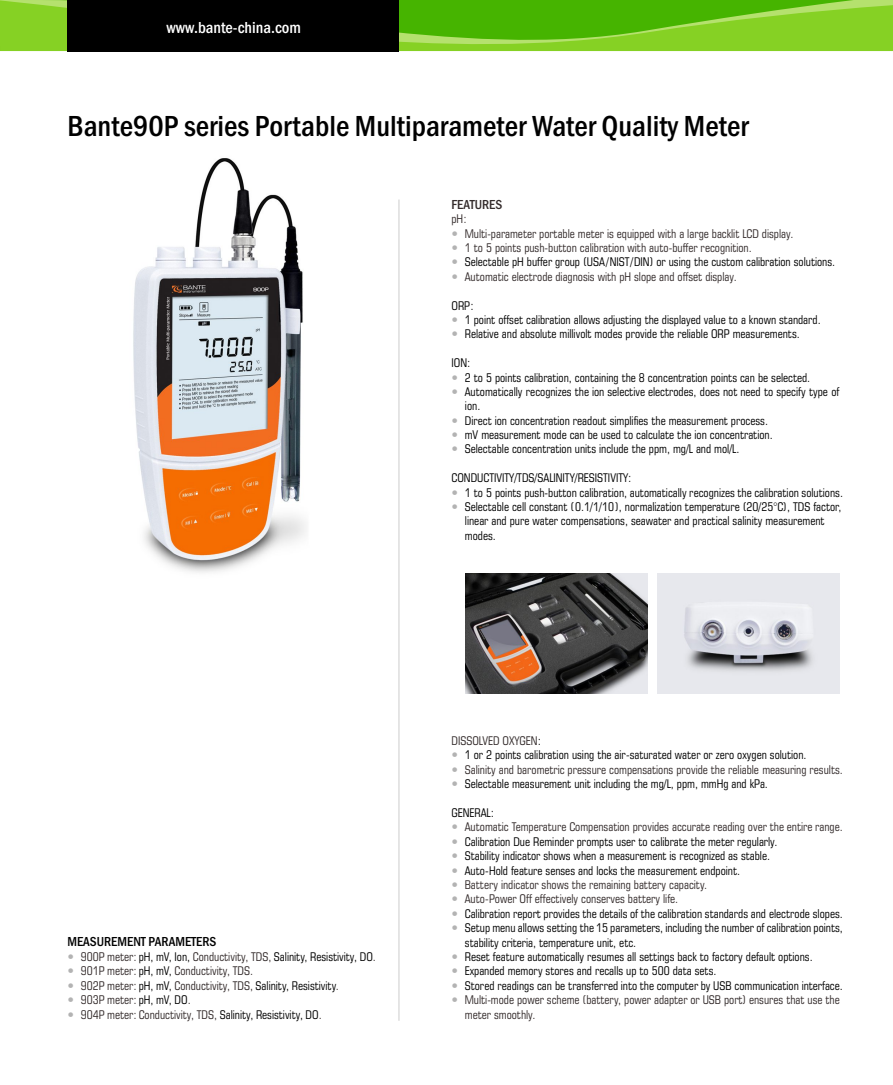
<style>
.page{position:relative;width:893px;height:1085px;background:#fff}
.page>*{position:absolute;margin:0;border:0;box-sizing:border-box;transform-origin:0 0}
.t1{font:500 condensed 30px "Franklin Gothic";color:#000}
.t2{font:500 condensed 16.5px "Franklin Gothic";color:#fff}
.t3{font:500 condensed 13.5px "Franklin Gothic";color:#000}
.t4{font:500 condensed 13.5px "Franklin Gothic";color:#332b2b}
.t5{font:condensed 12px/14.4px "Square 721 BT";color:#000}
.t6{font:condensed 12px/14.4px "Square 721 BT";color:#332b2b}
.s1{color:#000}
</style>
<div class="page">
<img style="left:133px;top:158px;width:173px;height:415px">
<hr style="left:399px;top:199px;width:1px;height:821px;background:#ccc">
<img style="left:466px;top:574px;width:182px;height:119px">
<img style="left:657px;top:574px;width:182px;height:119px">
<svg style="left:0;top:0;width:893px;height:52px;background:#70c41f"></svg>
<div style="left:68px;top:0;width:331px;height:51px;background:#000"></div>
<h2 class="t2" style="left:167px;top:22px;width:136px">www.bante-china.com</h2>
<h1 class="t1" style="left:67px;top:115px;width:683px">Bante90P series Portable Multiparameter Water Quality Meter</h1>
<p class="t4" style="left:451px;top:199px;width:52px">FEATURES</p>
<p class="t6" style="left:465px;top:213px;width:330px;text-indent:-13px">pH:<br>Multi-parameter portable meter is equipped with a large backlit LCD display.<br>1 to 5 points push-button calibration with auto-buffer recognition.</p>
<p class="t6" style="left:465px;top:270px;width:273px">Automatic electrode diagnosis with pH slope and offset display.</p>
<p class="t5" style="left:465px;top:256px;width:372px">Selectable pH buffer group (USA/NIST/DIN) or using the custom calibration solutions.</p>
<p class="t5" style="left:465px;top:299px;width:357px;text-indent:-13px">ORP:<br>1 point offset calibration allows adjusting the displayed value to a known standard.<br>Relative and absolute millivolt modes provide the reliable ORP measurements.</p>
<p class="t5" style="left:465px;top:357px;width:376px;text-indent:-13px">ION:<br>2 to 5 points calibration, containing the 8 concentration points can be selected.<br>Automatically recognizes the ion selective electrodes, does not need to specify type of ion.<br>Direct ion concentration readout simplifies the measurement process.<br>mV measurement mode can be used to calculate the ion concentration.<br>Selectable concentration units include the ppm, mg/L and mol/L.</p>
<p class="t5" style="left:465px;top:472px;width:380px;text-indent:-13px">CONDUCTIVITY/TDS/SALINITY/RESISTIVITY:<br>1 to 5 points push-button calibration, automatically recognizes the calibration solutions.<br>Selectable cell constant (0.1/1/10), normalization temperature (20/25°C), TDS factor, linear and pure water compensations, seawater and practical salinity measurement modes.</p>
<p class="t3" style="left:67px;top:936px;width:151px">MEASUREMENT PARAMETERS</p>
<p class="t6" style="left:81px;top:950px;width:297px">900P meter: <span class="s1">pH, mV, Ion,</span> Conductivity, TDS, <span class="s1">Salinity, Resistivity, DO</span>.<br>901P meter: <span class="s1">pH, mV,</span> Conductivity, TDS.<br>902P meter: <span class="s1">pH, mV,</span> Conductivity, TDS, <span class="s1">Salinity, Resistivity</span>.<br>903P meter: <span class="s1">pH, mV, DO</span>.<br>904P meter: Conductivity, TDS, <span class="s1">Salinity, Resistivity, DO</span>.</p>
<p class="t6" style="left:451px;top:734px;width:91px">DISSOLVED OXYGEN<span class="s1">:</span></p>
<p class="t6" style="left:465px;top:763px;width:380px">Salinity and barometric pressure compensations provide the reliable measuring results.</p>
<p class="t5" style="left:465px;top:749px;width:343px">1 or 2 points calibration using the air-saturated water or zero oxygen solution.</p>
<p class="t5" style="left:465px;top:777px;width:305px">Selectable measurement unit including the mg/L, ppm, mmHg and kPa.</p>
<p class="t5" style="left:451px;top:806px;width:44px">GENERAL:</p>
<p class="t5" style="left:465px;top:835px;width:314px">Calibration Due Reminder prompts user to calibrate the meter regularly.<br>Stability indicator shows when a measurement is recognized as stable.<br>Auto-Hold feature senses and locks the measurement endpoint.</p>
<p class="t5" style="left:465px;top:907px;width:380px">Calibration report provides the details of the calibration standards and electrode slopes.<br>Setup menu allows setting the 15 parameters, including the number of calibration points, stability criteria, temperature unit, etc.<br>Reset feature automatically resumes all settings back to factory default options.<br>Expanded memory stores and recalls up to 500 data sets.<br>Stored readings can be transferred into the computer by USB communication interface.</p>
<p class="t6" style="left:465px;top:821px;width:379px">Automatic Temperature Compensation provides accurate reading over the entire range.</p>
<p class="t6" style="left:465px;top:878px;width:244px">Battery indicator shows the remaining battery capacity.<br>Auto-Power Off effectively conserves battery life.</p>
<p class="t6" style="left:465px;top:993px;width:377px">Multi-mode power scheme (battery, power adapter or USB port) ensures that use the meter smoothly.</p>
</div>
